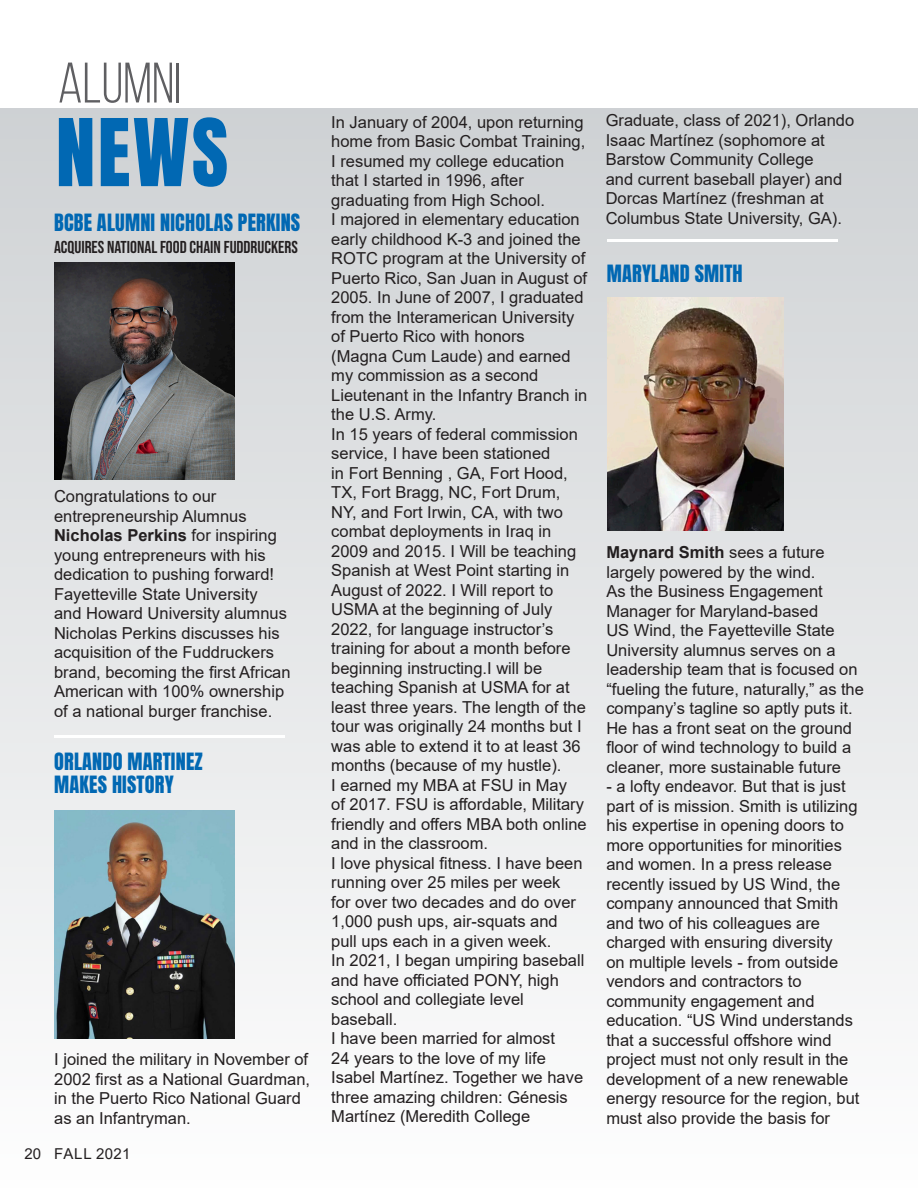
<style>
.page{position:relative;width:918px;height:1188px;background:#fff}
.page>*{position:absolute;margin:0;border:0;box-sizing:border-box;transform-origin:0 0}
.Title_cover_3{font:79.35px "Anton";color:#0168b3}
.Tittle_Inside{font:57px "Bebas Neue";color:#5f5f62}
.Headline{font:20.25px "Anton";letter-spacing:.01em;color:#0168b3}
.Headline-2{font:17.25px "Bebas Neue";color:#231f20}
.Headline-3{font:16.5px/19.5px "Arial";color:#231f20}
.t1{font:15px "Arial";letter-spacing:.02em;color:#231f20}
.s1{font-weight:700}
</style>
<div class="page">
<div style="left:0;top:109px;width:918px;height:1079px;background:linear-gradient(to bottom,#ced1d4,#fefefe)"></div>
<img style="left:55px;top:811px;width:180px;height:227px">
<hr style="left:54px;top:735px;width:231px;height:2px;background:#fff">
<img style="left:608px;top:297px;width:176px;height:233px">
<hr style="left:607px;top:239px;width:230px;height:3px;background:#fff">
<img style="left:55px;top:263px;width:180px;height:216px">
<p class="Tittle_Inside" style="left:58px;top:52px;width:125px">ALUMNI</p>
<p class="Title_cover_3" style="left:56px;top:112px;width:174px">NEWS</p>
<p class="Headline" style="left:54px;top:212px;width:248px">BCBE ALUMNI NICHOLAS PERKINS</p>
<p class="Headline-2" style="left:54px;top:238px;width:245px">ACQUIRES NATIONAL FOOD CHAIN FUDDRUCKERS</p>
<p class="Headline-3" style="left:54px;top:486px;width:224px">Congratulations to our entrepreneurship Alumnus<br><span class="s1">Nicholas Perkins</span> for inspiring</p>
<p class="Headline-3" style="left:54px;top:545px;width:238px">young entrepreneurs with his dedication to pushing forward!<br>Fayetteville State University<br>and Howard University alumnus<br>Nicholas Perkins discusses his acquisition of the Fuddruckers brand, becoming the first African<br>American with 100% ownership</p>
<p class="Headline-3" style="left:54px;top:701px;width:220px">of a national burger franchise.</p>
<p class="Headline" style="left:54px;top:751px;width:150px">ORLANDO MARTINEZ</p>
<p class="Headline" style="left:54px;top:774px;width:121px">MAKES HISTORY</p>
<p class="Headline-3" style="left:54px;top:1049px;width:257px;text-align:justify">I joined the military in November of 2002 first as a National Guardman, in the Puerto Rico National Guard</p>
<p class="Headline-3" style="left:54px;top:1108px;width:138px">as an Infantryman.</p>
<p class="t1" style="left:24px;top:1143px;width:108px">20 FALL 2021</p>
<p class="Headline-3" style="left:331px;top:112px;width:256px">In January of 2004, upon returning home from Basic Combat Training,</p>
<p class="Headline-3" style="left:331px;top:151px;width:234px">I resumed my college education that I started in 1996, after graduating from High School.</p>
<p class="Headline-3" style="left:331px;top:209px;width:257px">I majored in elementary education early childhood K-3 and joined the<br>ROTC program at the University of<br>Puerto Rico, San Juan in August of<br>2005. In June of 2007, I graduated from the Interamerican University of Puerto Rico with honors<br>(Magna Cum Laude) and earned my commission as a second<br>Lieutenant in the Infantry Branch in the U.S. Army.</p>
<p class="Headline-3" style="left:331px;top:424px;width:256px">In 15 years of federal commission service, I have been stationed<br>in Fort Benning , GA, Fort Hood,<br>TX, Fort Bragg, NC, Fort Drum,<br>NY, and Fort Irwin, CA, with two combat deployments in Iraq in<br>2009 and 2015. I Will be teaching<br>Spanish at West Point starting in<br>August of 2022. I Will report to<br>USMA at the beginning of July<br>2022, for language instructor’s training for about a month before beginning instructing.I will be teaching Spanish at USMA for at least three years. The length of the tour was originally 24 months but I was able to extend it to at least 36 months (because of my hustle).</p>
<p class="Headline-3" style="left:331px;top:775px;width:257px">I earned my MBA at FSU in May<br>of 2017. FSU is affordable, Military friendly and offers MBA both online and in the classroom.</p>
<p class="Headline-3" style="left:331px;top:853px;width:253px">I love physical fitness. I have been running over 25 miles per week for over two decades and do over<br>1,000 push ups, air-squats and pull ups each in a given week.</p>
<p class="Headline-3" style="left:331px;top:950px;width:255px">In 2021, I began umpiring baseball and have officiated PONY, high school and collegiate level baseball.</p>
<p class="Headline-3" style="left:331px;top:1028px;width:253px">I have been married for almost<br>24 years to the love of my life<br>Isabel Martínez. Together we have three amazing children: Génesis<br>Martínez (Meredith College</p>
<p class="Headline-3" style="left:606px;top:110px;width:250px">Graduate, class of 2021), Orlando<br>Isaac Martínez (sophomore at<br>Barstow Community College<br>and current baseball player) and<br>Dorcas Martínez (freshman at<br>Columbus State University, GA).</p>
<p class="Headline" style="left:607px;top:263px;width:137px">MARYLAND SMITH</p>
<p class="Headline-3" style="left:606px;top:542px;width:220px"><span class="s1">Maynard Smith</span> sees a future largely powered by the wind.</p>
<p class="Headline-3" style="left:606px;top:581px;width:259px">As the Business Engagement<br>Manager for Maryland-based<br>US Wind, the Fayetteville State<br>University alumnus serves on a leadership team that is focused on “fueling the future, naturally,” as the company’s tagline so aptly puts it.<br>He has a front seat on the ground floor of wind technology to build a cleaner, more sustainable future</p>
<p class="Headline-3" style="left:606px;top:776px;width:255px">- a lofty endeavor. But that is just part of is mission. Smith is utilizing his expertise in opening doors to more opportunities for minorities and women. In a press release recently issued by US Wind, the company announced that Smith and two of his colleagues are charged with ensuring diversity<br>on multiple levels - from outside vendors and contractors to community engagement and education. “US Wind understands that a successful offshore wind project must not only result in the development of a new renewable energy resource for the region, but must also provide the basis for</p>
</div>
